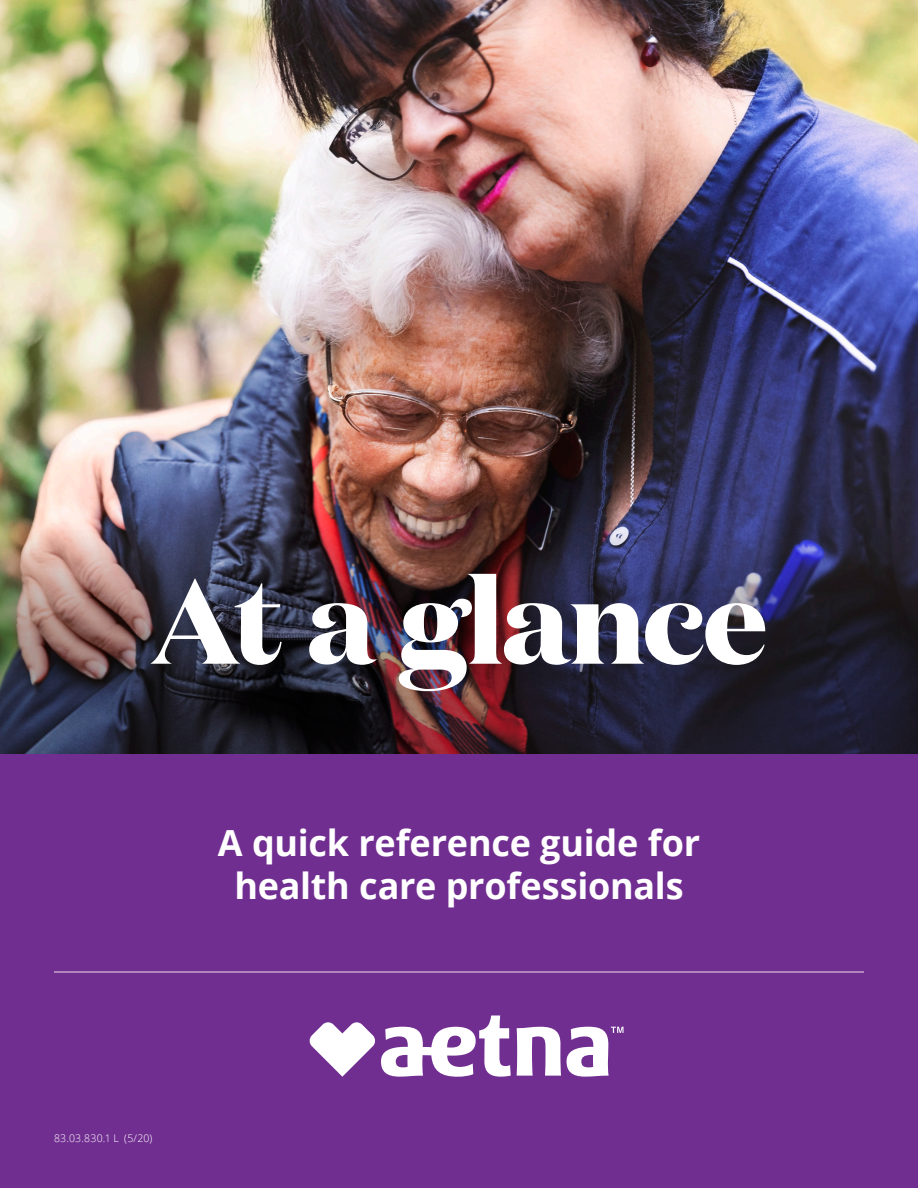
<style>
.page{position:relative;width:918px;height:1188px;background:#fff}
.page>*{position:absolute;margin:0;border:0;box-sizing:border-box;transform-origin:0 0}
.t1{font:700 120px "Domaine Disp";letter-spacing:-.015em;color:#fff}
.t2{font:700 36px/43.2px "Open Sans";letter-spacing:-.005em;color:#fff;text-align:center}
.t3{font:300 10.5px "Open Sans";letter-spacing:.025em;color:#fff}
</style>
<div class="page">
<img style="left:0;top:0;width:918px;height:528px">
<img style="left:0;top:528px;width:918px;height:226px">
<div style="left:0;top:754px;width:918px;height:434px;background:#712e91"></div>
<hr style="left:54px;top:971px;width:810px;height:2px;background:#c7a2cc">
<svg style="left:310px;top:1016px;width:314px;height:61px"></svg>
<p class="t1" style="left:151px;top:543px;width:618px">At a glance</p>
<h1 class="t2" style="left:218px;top:820px;width:484px">A quick reference guide for health care professionals</h1>
<p class="t3" style="left:54px;top:1131px;width:100px">83.03.830.1 L (5/20)</p>
</div>
